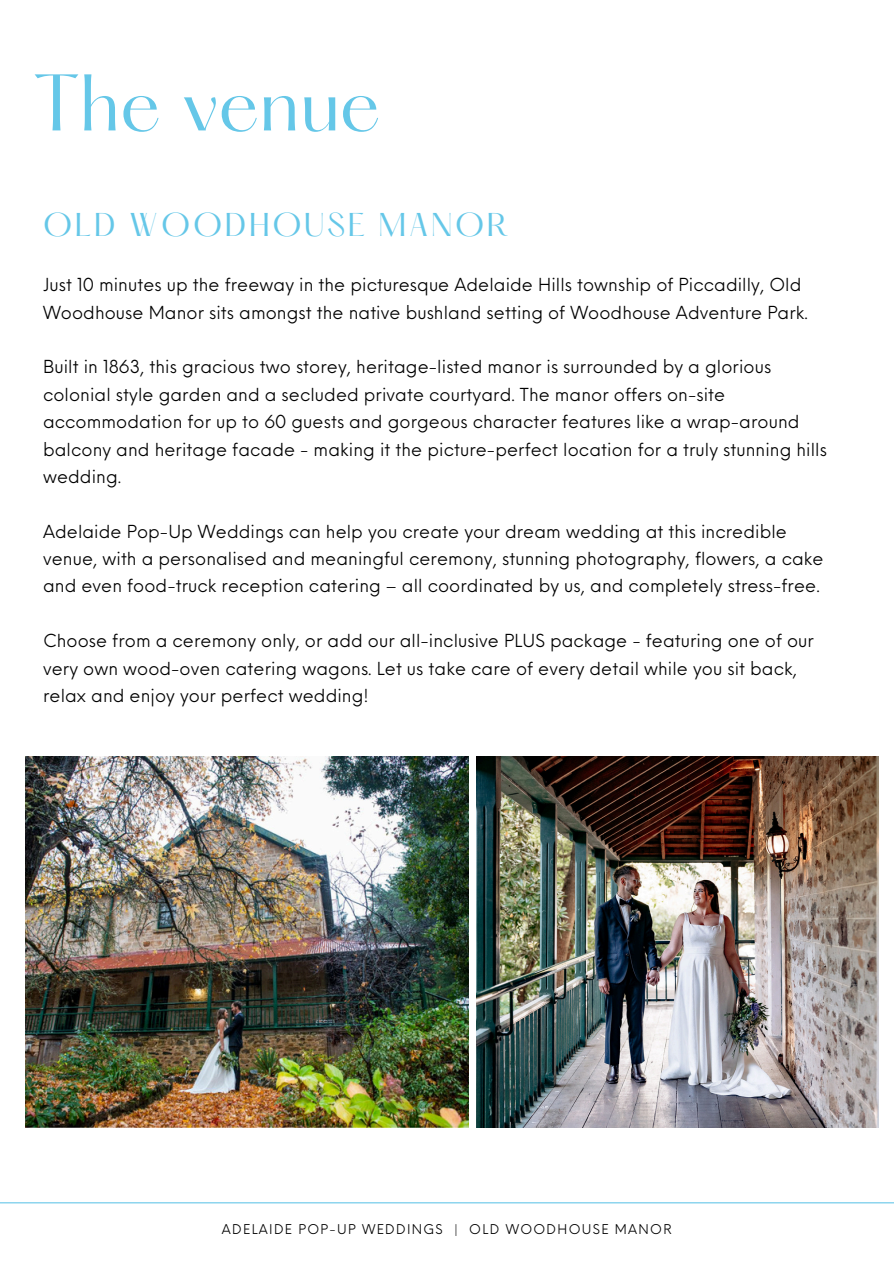
<style>
.page{position:relative;width:894px;height:1264px;background:#fff}
.page>*{position:absolute;margin:0;border:0;box-sizing:border-box;transform-origin:0 0}
.t1{font:70.05px "Hatton";color:#65c7e8}
.t2{font:28.8px "Hatton";letter-spacing:.09em;color:#65c7e8}
.t3{font:17.55px/27.3px "Neue Einstellung";letter-spacing:.005em;color:#000}
.t4{font:13.2px "Neue Einstellung";letter-spacing:.1em;color:#000}
</style>
<div class="page">
<hr style="left:0;top:1202px;width:893px;height:1px;background:#65c7e8">
<img style="left:26px;top:756px;width:442px;height:371px">
<img style="left:477px;top:756px;width:401px;height:371px">
<p class="t1" style="left:33px;top:70px;width:349px">The venue</p>
<h3 class="t2" style="left:43px;top:211px;width:467px">OLD WOODHOUSE MANOR</h3>
<h3 class="t3" style="left:43px;top:269px;width:766px">Just 10 minutes up the freeway in the picturesque Adelaide Hills township of Piccadilly, Old<br>Woodhouse Manor sits amongst the native bushland setting of Woodhouse Adventure Park.</h3>
<h3 class="t3" style="left:43px;top:351px;width:785px">Built in 1863, this gracious two storey, heritage-listed manor is surrounded by a glorious colonial style garden and a secluded private courtyard. The manor offers on-site accommodation for up to 60 guests and gorgeous character features like a wrap-around balcony and heritage facade - making it the picture-perfect location for a truly stunning hills wedding.</h3>
<h3 class="t3" style="left:43px;top:516px;width:782px">Adelaide Pop-Up Weddings can help you create your dream wedding at this incredible venue, with a personalised and meaningful ceremony, stunning photography, flowers, a cake and even food-truck reception catering – all coordinated by us, and completely stress-free.</h3>
<p class="t3" style="left:43px;top:625px;width:772px">Choose from a ceremony only, or add our all-inclusive PLUS package - featuring one of our very own wood-oven catering wagons. Let us take care of every detail while you sit back, relax and enjoy your perfect wedding!</p>
<p class="t4" style="left:222px;top:1217px;width:451px">ADELAIDE POP-UP WEDDINGS | OLD WOODHOUSE MANOR</p>
</div>
